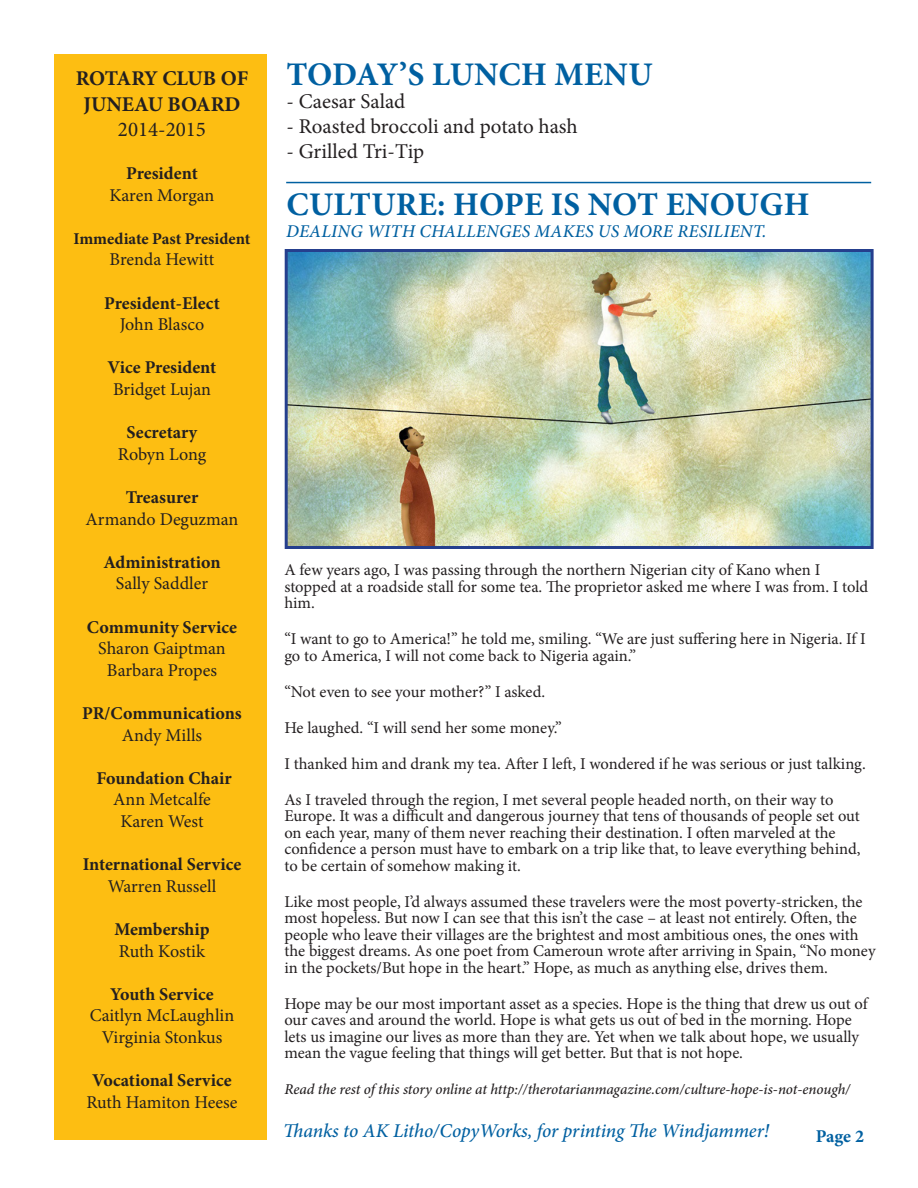
<style>
.page{position:relative;width:918px;height:1188px;background:#fff}
.page>*{position:absolute;margin:0;border:0;box-sizing:border-box;transform-origin:0 0}
.t1{font:700 33px "Minion Pro";letter-spacing:.005em;color:#0060a1}
.t2{font:21px "Minion Pro";color:#231f20}
.t3{font:700 21px/25.2px "Minion Pro";color:#231f20;text-align:center}
.t4{font:italic 500 19.5px "Minion Pro";letter-spacing:-.01em;color:#0060a1}
.t5{font:18px "Minion Pro";letter-spacing:-.005em;color:#231f20}
.t6{font:700 18px "Minion Pro";color:#231f20}
.t7{font:italic 500 18px "Minion Pro";letter-spacing:.01em;color:#0060a1}
.t8{font:700 18px "Minion Pro";color:#0060a1}
.t9{font:16.5px/16.5px "Minion Pro";letter-spacing:-.005em;color:#231f20}
.t10{font:700 16.5px "Minion Pro";letter-spacing:-.005em;color:#231f20}
.t11{font:italic 500 15px "Minion Pro";letter-spacing:-.01em;color:#231f20}
</style>
<div class="page">
<div style="left:54px;top:54px;width:212px;height:1085px;background:#fdbe12"></div>
<img style="left:289px;top:253px;width:581px;height:292px">
<div style="left:285px;top:249px;width:589px;height:300px;border:3px solid #253f8e"></div>
<hr style="left:286px;top:182px;width:585px;height:1px;background:#0060a1">
<p class="t3" style="left:76px;top:66px;width:174px">ROTARY CLUB OF<br>JUNEAU BOARD</p>
<p class="t2" style="left:118px;top:115px;width:90px">2014-2015</p>
<p class="t6" style="left:126px;top:161px;width:73px">President</p>
<p class="t5" style="left:110px;top:183px;width:106px">Karen Morgan</p>
<p class="t10" style="left:73px;top:227px;width:179px">Immediate Past President</p>
<p class="t5" style="left:110px;top:248px;width:106px">Brenda Hewitt</p>
<p class="t6" style="left:104px;top:290px;width:117px">President-Elect</p>
<p class="t5" style="left:120px;top:312px;width:86px">John Blasco</p>
<p class="t6" style="left:108px;top:355px;width:110px">Vice President</p>
<p class="t5" style="left:113px;top:377px;width:99px">Bridget Lujan</p>
<p class="t6" style="left:127px;top:420px;width:72px">Secretary</p>
<p class="t5" style="left:118px;top:442px;width:90px">Robyn Long</p>
<p class="t6" style="left:126px;top:485px;width:74px">Treasurer</p>
<p class="t5" style="left:86px;top:507px;width:154px">Armando Deguzman</p>
<p class="t6" style="left:103px;top:549px;width:119px">Administration</p>
<p class="t5" style="left:116px;top:572px;width:94px">Sally Saddler</p>
<p class="t6" style="left:87px;top:614px;width:152px">Community Service</p>
<p class="t5" style="left:98px;top:636px;width:129px">Sharon Gaiptman</p>
<p class="t5" style="left:107px;top:658px;width:112px">Barbara Propes</p>
<p class="t6" style="left:82px;top:701px;width:161px">PR/Communications</p>
<p class="t5" style="left:122px;top:723px;width:82px">Andy Mills</p>
<p class="t6" style="left:96px;top:765px;width:137px">Foundation Chair</p>
<p class="t5" style="left:113px;top:788px;width:99px">Ann Metcalfe</p>
<p class="t5" style="left:120px;top:809px;width:85px">Karen West</p>
<p class="t6" style="left:83px;top:852px;width:160px">International Service</p>
<p class="t5" style="left:108px;top:874px;width:110px">Warren Russell</p>
<p class="t6" style="left:114px;top:917px;width:97px">Membership</p>
<p class="t5" style="left:119px;top:939px;width:88px">Ruth Kostik</p>
<p class="t6" style="left:110px;top:981px;width:105px">Youth Service</p>
<p class="t5" style="left:90px;top:1004px;width:146px">Caitlyn McLaughlin</p>
<p class="t5" style="left:102px;top:1025px;width:122px">Virginia Stonkus</p>
<p class="t6" style="left:92px;top:1068px;width:141px">Vocational Service</p>
<p class="t5" style="left:86px;top:1090px;width:153px">Ruth Hamiton Heese</p>
<p class="t1" style="left:286px;top:51px;width:368px">TODAY’S LUNCH MENU</p>
<p class="t2" style="left:286px;top:87px;width:120px">- Caesar Salad</p>
<p class="t2" style="left:286px;top:112px;width:293px">- Roasted broccoli and potato hash</p>
<p class="t2" style="left:286px;top:137px;width:139px">- Grilled Tri-Tip</p>
<p class="t1" style="left:286px;top:181px;width:525px">CULTURE: HOPE IS NOT ENOUGH</p>
<p class="t7" style="left:286px;top:219px;width:482px">DEALING WITH CHALLENGES MAKES US MORE RESILIENT.</p>
<p class="t9" style="left:284px;top:562px;width:585px">A few years ago, I was passing through the northern Nigerian city of Kano when I stopped at a roadside stall for some tea. The proprietor asked me where I was from. I told him.</p>
<p class="t9" style="left:284px;top:631px;width:583px">“I want to go to America!” he told me, smiling. “We are just suffering here in Nigeria. If I go to America, I will not come back to Nigeria again.”</p>
<p class="t9" style="left:284px;top:683px;width:262px">“Not even to see your mother?” I asked.</p>
<p class="t9" style="left:284px;top:719px;width:279px">He laughed. “I will send her some money.”</p>
<p class="t9" style="left:284px;top:755px;width:583px">I thanked him and drank my tea. After I left, I wondered if he was serious or just talking.</p>
<p class="t9" style="left:284px;top:791px;width:578px">As I traveled through the region, I met several people headed north, on their way to Europe. It was a difficult and dangerous journey that tens of thousands of people set out on each year, many of them never reaching their destination. I often marveled at the confidence a person must have to embark on a trip like that, to leave everything behind, to be certain of somehow making it.</p>
<p class="t9" style="left:284px;top:893px;width:593px">Like most people, I’d always assumed these travelers were the most poverty-stricken, the most hopeless. But now I can see that this isn’t the case – at least not entirely. Often, the people who leave their villages are the brightest and most ambitious ones, the ones with the biggest dreams. As one poet from Cameroun wrote after arriving in Spain, “No money in the pockets/But hope in the heart.” Hope, as much as anything else, drives them.</p>
<p class="t9" style="left:284px;top:995px;width:585px">Hope may be our most important asset as a species. Hope is the thing that drew us out of our caves and around the world. Hope is what gets us out of bed in the morning. Hope lets us imagine our lives as more than they are. Yet when we talk about hope, we usually mean the vague feeling that things will get better. But that is not hope.</p>
<p class="t11" style="left:284px;top:1079px;width:567px">Read the rest of this story online at http://therotarianmagazine.com/culture-hope-is-not-enough/</p>
<p class="t4" style="left:283px;top:1117px;width:487px">Thanks to AK Litho/CopyWorks, for printing The Windjammer!</p>
<p class="t8" style="left:816px;top:1123px;width:50px">Page 2</p>
</div>
